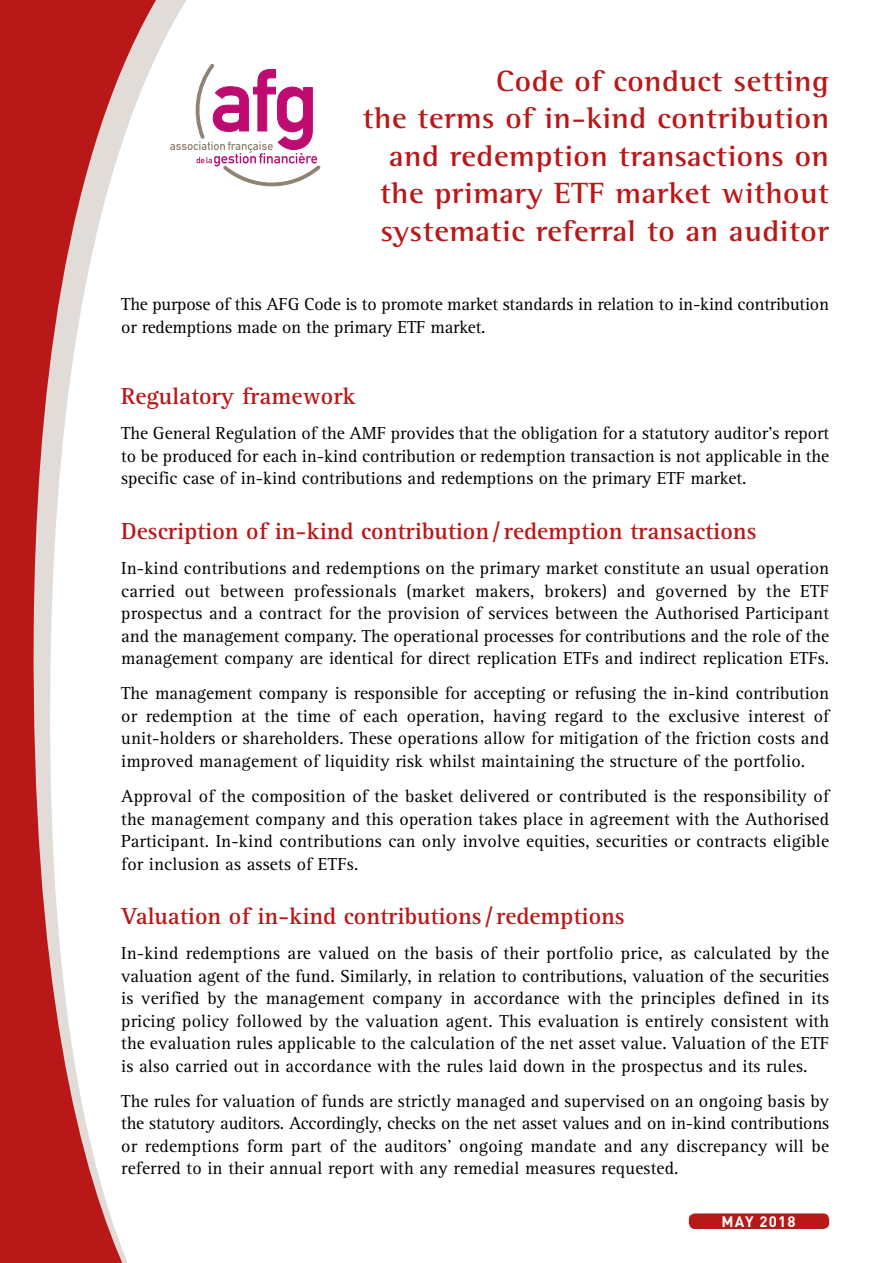
<style>
.page{position:relative;width:893px;height:1263px;background:#fff}
.page>*{position:absolute;margin:0;border:0;box-sizing:border-box;transform-origin:0 0}
.t1{font:700 30px/37.5px "Rotis Semi Serif";letter-spacing:.015em;color:#b91818;text-align:right;scale:1.05 1}
.t2{font:700 24px "Rotis Serif";color:#b91818}
.t3{font:18px/22.5px "Rotis Serif";color:#000;text-align:justify}
.t4{font:700 15px "DIN";letter-spacing:.08em;color:#fff}
</style>
<div class="page">
<div style="left:689px;top:1213px;width:140px;height:16px;background:#b91818;border-radius:6px"></div>
<svg style="left:0;top:0;width:186px;height:1263px"></svg>
<svg style="left:170px;top:64px;width:150px;height:122px"></svg>
<h1 class="t1" style="left:363px;top:62px;width:445px">Code of conduct setting<br>the terms of in-kind contribution and redemption transactions on the primary ETF market without systematic referral to an auditor</h1>
<p class="t3" style="left:121px;top:294px;width:709px">The purpose of this AFG Code is to promote market standards in relation to in-kind contribution or redemptions made on the primary ETF market.</p>
<h2 class="t2" style="left:121px;top:382px;width:236px">Regulatory framework</h2>
<p class="t3" style="left:121px;top:423px;width:710px">The General Regulation of the AMF provides that the obligation for a statutory auditor’s report to be produced for each in-kind contribution or redemption transaction is not applicable in the specific case of in-kind contributions and redemptions on the primary ETF market.</p>
<h2 class="t2" style="left:121px;top:517px;width:637px">Description of in-kind contribution/redemption transactions</h2>
<p class="t3" style="left:121px;top:557px;width:710px">In-kind contributions and redemptions on the primary market constitute an usual operation carried out between professionals (market makers, brokers) and governed by the ETF prospectus and a contract for the provision of services between the Authorised Participant and the management company. The operational processes for contributions and the role of the management company are identical for direct replication ETFs and indirect replication ETFs.</p>
<p class="t3" style="left:121px;top:683px;width:710px">The management company is responsible for accepting or refusing the in-kind contribution or redemption at the time of each operation, having regard to the exclusive interest of unit-holders or shareholders. These operations allow for mitigation of the friction costs and improved management of liquidity risk whilst maintaining the structure of the portfolio.</p>
<p class="t3" style="left:121px;top:785px;width:709px">Approval of the composition of the basket delivered or contributed is the responsibility of the management company and this operation takes place in agreement with the Authorised Participant. In-kind contributions can only involve equities, securities or contracts eligible for inclusion as assets of ETFs.</p>
<h2 class="t2" style="left:121px;top:902px;width:505px">Valuation of in-kind contributions /redemptions</h2>
<p class="t3" style="left:121px;top:942px;width:710px">In-kind redemptions are valued on the basis of their portfolio price, as calculated by the valuation agent of the fund. Similarly, in relation to contributions, valuation of the securities is verified by the management company in accordance with the principles defined in its pricing policy followed by the valuation agent. This evaluation is entirely consistent with the evaluation rules applicable to the calculation of the net asset value. Valuation of the ETF is also carried out in accordance with the rules laid down in the prospectus and its rules.</p>
<p class="t3" style="left:121px;top:1090px;width:710px">The rules for valuation of funds are strictly managed and supervised on an ongoing basis by the statutory auditors. Accordingly, checks on the net asset values and on in-kind contributions or redemptions form part of the auditors’ ongoing mandate and any discrepancy will be referred to in their annual report with any remedial measures requested.</p>
<p class="t4" style="left:721px;top:1211px;width:76px">MAY 2018</p>
</div>
